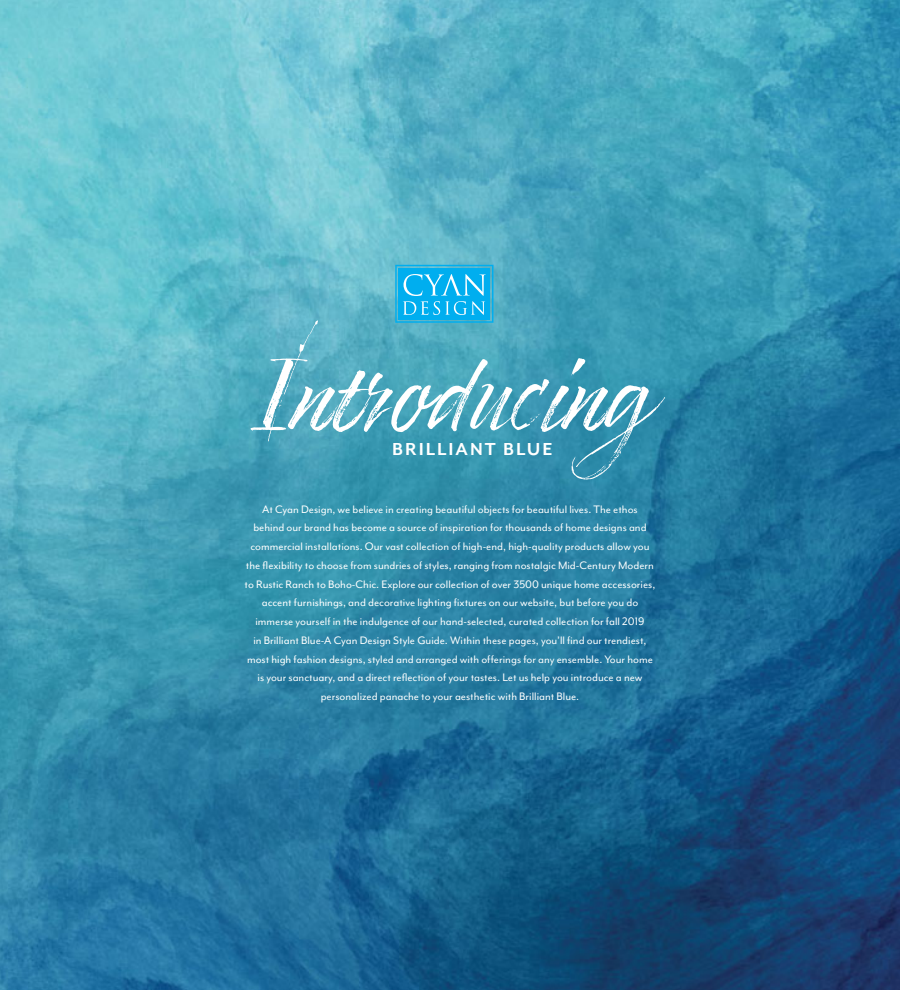
<style>
.page{position:relative;width:900px;height:990px;background:#fff}
.page>*{position:absolute;margin:0;border:0;box-sizing:border-box;transform-origin:0 0}
.t1{font:90px "Timberline";color:#fff}
.t2{font:700 20px "Mr Eaves Mod OT";letter-spacing:.1em;color:#fff}
.t3{font:12.5px/18.8px "Mr Eaves Mod OT";color:#fff;text-align:center}
</style>
<div class="page">
<img style="left:0;top:0;width:900px;height:990px">
<svg style="left:395px;top:265px;width:98px;height:58px;background:#23b7ed"></svg>
<h1 class="t1" style="left:251px;top:345px;width:450px">Introducing</h1>
<h2 class="t2" style="left:392px;top:442px;width:162px">BRILLIANT BLUE</h2>
<p class="t3" style="left:245px;top:501px;width:412px">At Cyan Design, we believe in creating beautiful objects for beautiful lives. The ethos<br>behind our brand has become a source of inspiration for thousands of home designs and commercial installations. Our vast collection of high-end, high-quality products allow you the flexibility to choose from sundries of styles, ranging from nostalgic Mid-Century Modern to Rustic Ranch to Boho-Chic. Explore our collection of over 3500 unique home accessories, accent furnishings, and decorative lighting fixtures on our website, but before you do immerse yourself in the indulgence of our hand-selected, curated collection for fall 2019<br>in Brilliant Blue-A Cyan Design Style Guide. Within these pages, you’ll find our trendiest, most high fashion designs, styled and arranged with offerings for any ensemble. Your home is your sanctuary, and a direct reflection of your tastes. Let us help you introduce a new personalized panache to your aesthetic with Brilliant Blue.</p>
</div>
